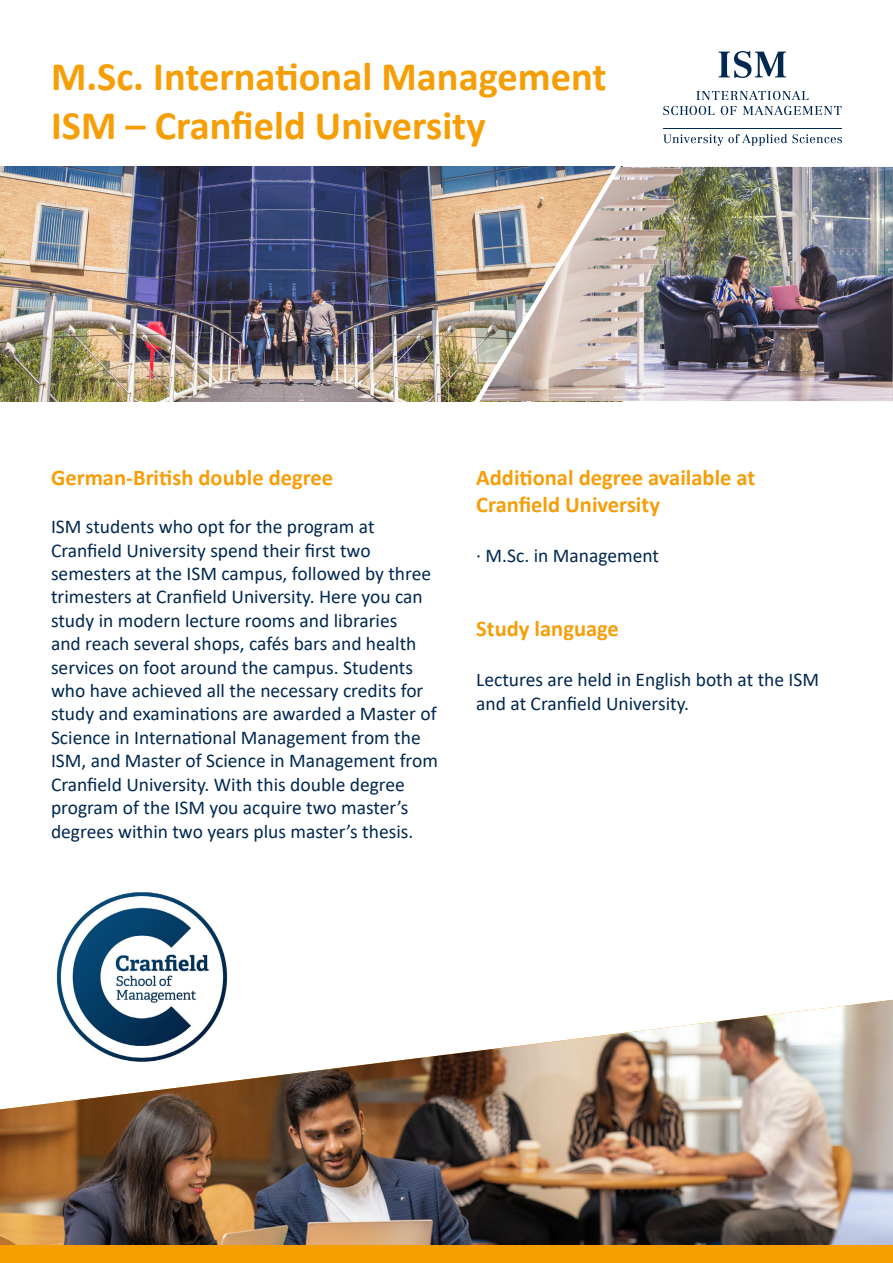
<style>
.page{position:relative;width:893px;height:1263px;background:#fff}
.page>*{position:absolute;margin:0;border:0;box-sizing:border-box;transform-origin:0 0}
.t1{font:700 40.5px/48.6px "Calibri";color:#f69e05}
.t2{font:700 22.5px/27px "Calibri";color:#f69e0a}
.t3{font:19.5px/23.4px "Calibri";color:#002851}
</style>
<div class="page">
<img style="left:0;top:167px;width:467px;height:234px">
<svg style="left:663px;top:106px;width:51px;height:9px"></svg>
<svg style="left:721px;top:106px;width:15px;height:9px"></svg>
<svg style="left:743px;top:106px;width:99px;height:9px"></svg>
<svg style="left:696px;top:91px;width:112px;height:9px"></svg>
<svg style="left:719px;top:51px;width:67px;height:27px"></svg>
<hr style="left:663px;top:128px;width:179px;height:1px;background:#002851">
<svg style="left:663px;top:134px;width:179px;height:12px"></svg>
<img style="left:0;top:1000px;width:893px;height:246px">
<div style="left:0;top:1246px;width:893px;height:17px;background:#f59e00"></div>
<img style="left:626px;top:167px;width:267px;height:234px">
<img style="left:467px;top:166px;width:159px;height:236px">
<img style="left:51px;top:892px;width:193px;height:175px">
<h1 class="t1" style="left:51px;top:52px;width:557px">M.Sc. International Management<br>ISM – Cranfield University</h1>
<p class="t2" style="left:51px;top:463px;width:284px">German-British double degree</p>
<p class="t3" style="left:51px;top:515px;width:388px">ISM students who opt for the program at Cranfield University spend their first two semesters at the ISM campus, followed by three trimesters at Cranfield University. Here you can study in modern lecture rooms and libraries<br>and reach several shops, cafés bars and health services on foot around the campus. Students who have achieved all the necessary credits for study and examinations are awarded a Master of Science in International Management from the ISM, and Master of Science in Management from Cranfield University. With this double degree program of the ISM you acquire two master’s degrees within two years plus master’s thesis.</p>
<p class="t2" style="left:476px;top:463px;width:281px">Additional degree available at<br>Cranfield University</p>
<p class="t3" style="left:476px;top:543px;width:184px">· M.Sc. in Management</p>
<p class="t2" style="left:476px;top:615px;width:144px">Study language</p>
<p class="t3" style="left:476px;top:668px;width:344px">Lectures are held in English both at the ISM and at Cranfield University.</p>
</div>
